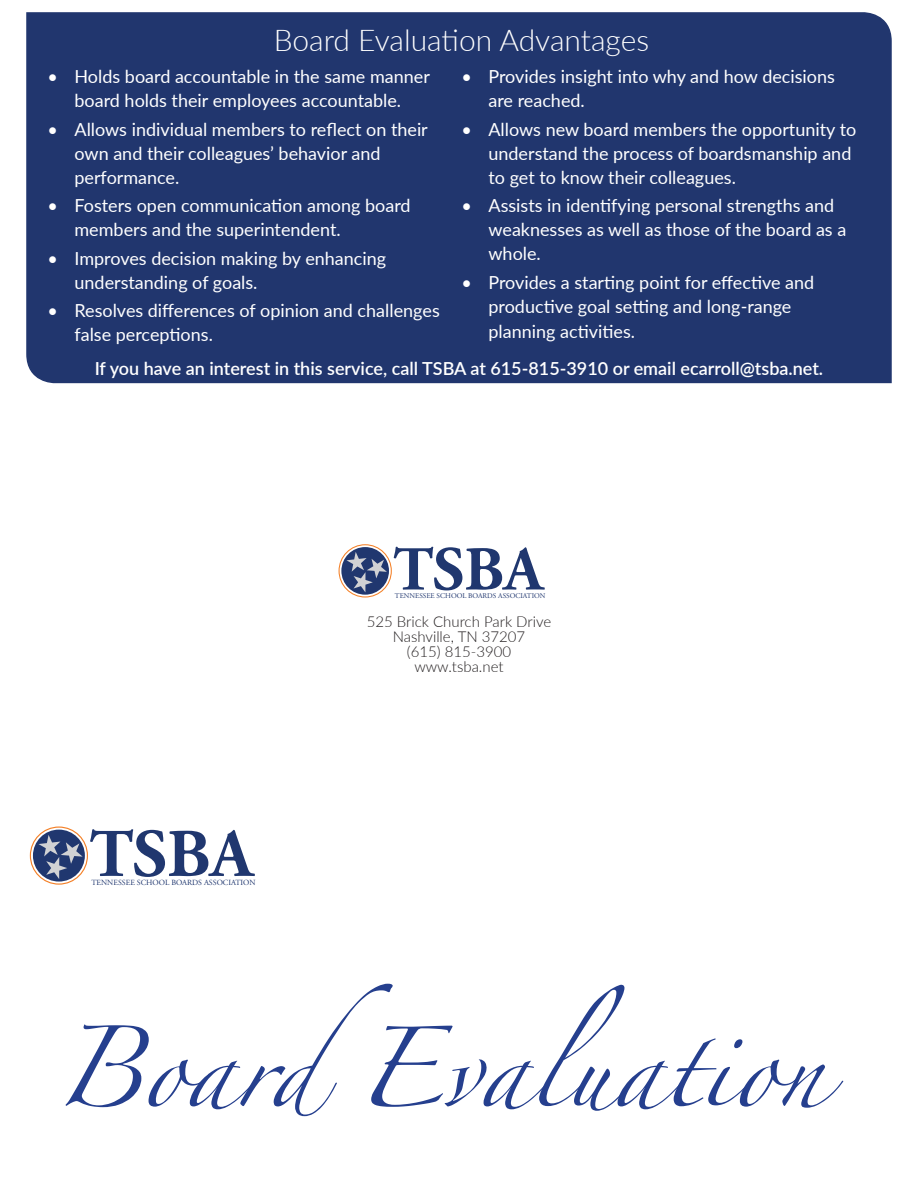
<style>
.page{position:relative;width:918px;height:1188px;background:#fff}
.page>*{position:absolute;margin:0;border:0;box-sizing:border-box;transform-origin:0 0}
.t1{font:72px "Zapfino";color:#253f8e}
.t2{font:700 68.1px "Adobe Garamond Pro";color:#20376f}
.t3{font:700 62.4px "Adobe Garamond Pro";color:#20376f}
.t4{font:300 30px "Lato";color:#fff}
.t5{font:18px/24px "Lato";color:#fff}
.t6{font:600 18px "Lato";color:#fff}
.t7{font:300 15px "Lato";color:#231f20}
.t8{font:7.8px "Adobe Garamond Pro";color:#20376f}
.t9{font:7.2px "Adobe Garamond Pro";color:#20376f}
</style>
<div class="page">
<div style="left:26px;top:12px;width:866px;height:372px;background:#21366e"></div>
<svg style="left:30px;top:827px;width:57px;height:57px"></svg>
<div style="left:30px;top:827px;width:58px;height:58px;border:1px solid #f48027;border-radius:50%"></div>
<div style="left:33px;top:830px;width:52px;height:52px;background:#20376f;border-radius:50%"></div>
<svg style="left:38px;top:835px;width:45px;height:44px"></svg>
<svg style="left:339px;top:545px;width:52px;height:52px"></svg>
<div style="left:339px;top:544px;width:53px;height:54px;border:1px solid #f48027;border-radius:50%"></div>
<svg style="left:341px;top:547px;width:48px;height:48px"></svg>
<svg style="left:346px;top:552px;width:41px;height:40px;background:#58668d"></svg>
<p class="t4" style="left:274px;top:19px;width:377px">Board Evaluation Advantages</p>
<p class="t5" style="left:48px;top:64px;width:384px;text-align:center">• Holds board accountable in the same manner board holds their employees accountable.</p>
<p class="t5" style="left:75px;top:117px;width:355px;text-indent:-27px">• Allows individual members to reflect on their own and their colleagues’ behavior and performance.</p>
<p class="t5" style="left:75px;top:193px;width:338px;text-indent:-27px">• Fosters open communication among board members and the superintendent.</p>
<p class="t5" style="left:75px;top:246px;width:313px;text-indent:-27px">• Improves decision making by enhancing understanding of goals.</p>
<p class="t5" style="left:75px;top:298px;width:367px;text-indent:-27px">• Resolves differences of opinion and challenges false perceptions.</p>
<p class="t5" style="left:489px;top:64px;width:348px;text-indent:-27px">• Provides insight into why and how decisions are reached.</p>
<p class="t5" style="left:489px;top:117px;width:369px;text-indent:-27px">• Allows new board members the opportunity to understand the process of boardsmanship and to get to know their colleagues.</p>
<p class="t5" style="left:489px;top:193px;width:359px;text-indent:-27px">• Assists in identifying personal strengths and weaknesses as well as those of the board as a whole.</p>
<p class="t5" style="left:489px;top:269px;width:327px;line-height:24.6px;text-indent:-27px">• Provides a starting point for effective and productive goal setting and long-range planning activities.</p>
<p class="t6" style="left:95px;top:355px;width:730px">If you have an interest in this service, call TSBA at 615-815-3910 or email ecarroll@tsba.net.</p>
<p class="t3" style="left:393px;top:533px;width:151px">TSBA</p>
<p class="t9" style="left:395px;top:591px;width:152px">TENNESSEE SCHOOL BOARDS ASSOCIATION</p>
<p class="t2" style="left:89px;top:815px;width:165px">TSBA</p>
<p class="t8" style="left:91px;top:878px;width:166px">TENNESSEE SCHOOL BOARDS ASSOCIATION</p>
<p class="t7" style="left:367px;top:611px;width:186px">525 Brick Church Park Drive</p>
<p class="t7" style="left:393px;top:626px;width:134px">Nashville, TN 37207</p>
<p class="t7" style="left:407px;top:641px;width:106px">(615) 815-3900</p>
<p class="t7" style="left:414px;top:656px;width:91px">www.tsba.net</p>
<p class="t1" style="left:54px;top:1038px;width:772px">BoardEvaluation</p>
</div>
